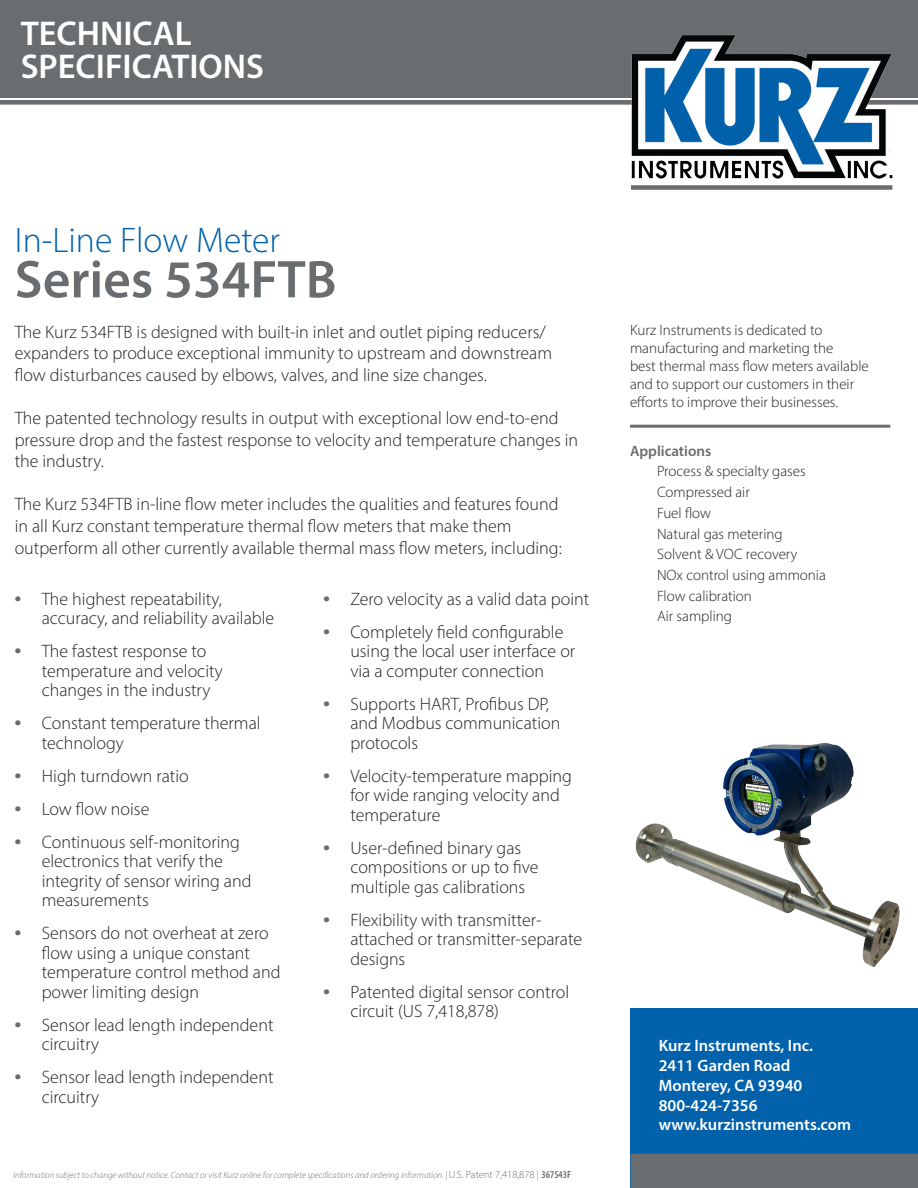
<style>
.page{position:relative;width:918px;height:1188px;background:#fff}
.page>*{position:absolute;margin:0;border:0;box-sizing:border-box;transform-origin:0 0}
.Cover_productName_gr{font:600 53.55px "Myriad Pro";color:#696d6f}
.Cover_productCategor{font:300 35.7px "Myriad Pro";color:#0161aa}
.Cover_description{font:600 34.5px "Myriad Pro";color:#fff}
.Cover_body{font:300 18px/19.5px "Myriad Pro";color:#231f20}
.Cover_companyInfo_wh{font:600 16.5px "Myriad Pro";color:#fff}
.Cover_philosophy{font:300 15px/18px "Myriad Pro";color:#231f20}
.Cover_applications_n{font:300 15px "Myriad Pro";color:#231f20}
.Cover_applications_h{font:600 15px "Myriad Pro";color:#696d6f}
.Cover_disclaimer{font:italic 300 9px "Myriad Pro";color:#696d6f}
.s1{font-family:"Arial";font-weight:700;color:#696d6f}
.s2{font-style:normal;font-size:10.5px}
.s3{font-weight:600;font-style:normal;font-stretch:condensed;font-size:10.5px}
</style>
<div class="page">
<div style="left:631px;top:1009px;width:287px;height:179px;background:#0161aa"></div>
<div style="left:631px;top:1154px;width:287px;height:34px;background:#696d6f"></div>
<div style="left:0;top:0;width:918px;height:97px;background:#696d6f"></div>
<div style="left:0;top:100px;width:918px;height:5px;border:2px solid #696d6f"></div>
<hr style="left:630px;top:425px;width:260px;height:3px;background:#696d6f">
<img style="left:635px;top:742px;width:265px;height:225px">
<div style="left:631px;top:185px;width:261px;height:5px;background:#696d6f"></div>
<img style="left:629px;top:35px;width:265px;height:144px">
<p class="Cover_description" style="left:21px;top:12px;width:173px">TECHNICAL</p>
<p class="Cover_description" style="left:21px;top:45px;width:245px">SPECIFICATIONS</p>
<p class="Cover_productCategor" style="left:15px;top:219px;width:267px">In-Line Flow Meter</p>
<p class="Cover_productName_gr" style="left:15px;top:245px;width:323px">Series 534FTB</p>
<p class="Cover_body" style="left:15px;top:321px;width:539px;line-height:21.6px">The Kurz 534FTB is designed with built-in inlet and outlet piping reducers/ expanders to produce exceptional immunity to upstream and downstream flow disturbances caused by elbows, valves, and line size changes.</p>
<p class="Cover_body" style="left:15px;top:407px;width:565px;line-height:21.6px">The patented technology results in output with exceptional low end-to-end pressure drop and the fastest response to velocity and temperature changes in the industry.</p>
<p class="Cover_body" style="left:15px;top:493px;width:549px;line-height:21.6px">The Kurz 534FTB in-line flow meter includes the qualities and features found in all Kurz constant temperature thermal flow meters that make them outperform all other currently available thermal mass flow meters, including:</p>
<p class="Cover_body" style="left:42px;top:589px;width:234px;text-indent:-27px"><span class="s1">•</span> The highest repeatability, accuracy, and reliability available</p>
<p class="Cover_body" style="left:42px;top:641px;width:183px;text-indent:-27px"><span class="s1">•</span> The fastest response to temperature and velocity changes in the industry</p>
<p class="Cover_body" style="left:42px;top:713px;width:221px;text-indent:-27px"><span class="s1">•</span> Constant temperature thermal technology</p>
<p class="Cover_body" style="left:15px;top:766px;width:176px"><span class="s1">•</span> High turndown ratio</p>
<p class="Cover_body" style="left:15px;top:799px;width:136px"><span class="s1">•</span> Low flow noise</p>
<p class="Cover_body" style="left:42px;top:832px;width:211px;text-indent:-27px"><span class="s1">•</span> Continuous self‐monitoring electronics that verify the integrity of sensor wiring and measurements</p>
<p class="Cover_body" style="left:42px;top:923px;width:240px;text-indent:-27px"><span class="s1">•</span> Sensors do not overheat at zero flow using a unique constant temperature control method and power limiting design</p>
<p class="Cover_body" style="left:42px;top:1015px;width:233px;text-indent:-27px"><span class="s1">•</span> Sensor lead length independent circuitry</p>
<p class="Cover_body" style="left:42px;top:1067px;width:233px;text-indent:-27px"><span class="s1">•</span> Sensor lead length independent circuitry</p>
<p class="Cover_body" style="left:323px;top:589px;width:268px"><span class="s1">•</span> Zero velocity as a valid data point</p>
<p class="Cover_body" style="left:350px;top:622px;width:226px;text-indent:-27px"><span class="s1">•</span> Completely field configurable using the local user interface or via a computer connection</p>
<p class="Cover_body" style="left:350px;top:694px;width:212px;text-indent:-27px"><span class="s1">•</span> Supports HART, Profibus DP, and Modbus communication protocols</p>
<p class="Cover_body" style="left:350px;top:766px;width:223px;text-indent:-27px"><span class="s1">•</span> Velocity‐temperature mapping for wide ranging velocity and temperature</p>
<p class="Cover_body" style="left:350px;top:838px;width:190px;text-indent:-27px"><span class="s1">•</span> User-defined binary gas compositions or up to five multiple gas calibrations</p>
<p class="Cover_body" style="left:350px;top:910px;width:233px;text-indent:-27px"><span class="s1">•</span> Flexibility with transmitter&shy;attached or transmitter-separate designs</p>
<p class="Cover_body" style="left:350px;top:982px;width:220px;text-indent:-27px"><span class="s1">•</span> Patented digital sensor control circuit (US 7,418,878)</p>
<p class="Cover_disclaimer" style="left:13px;top:1170px;width:559px">Information subject to change without notice. Contact or visit Kurz online for complete specifications and ordering information. | <span class="s2">U.S. Patent 7,418,878 |</span> <span class="s3">367543F</span></p>
<p class="Cover_philosophy" style="left:630px;top:321px;width:240px">Kurz Instruments is dedicated to manufacturing and marketing the<br>best thermal mass flow meters available and to support our customers in their efforts to improve their businesses.</p>
<p class="Cover_applications_h" style="left:630px;top:441px;width:83px">Applications</p>
<p class="Cover_applications_n" style="left:657px;top:462px;width:150px">Process &amp; specialty gases</p>
<p class="Cover_applications_n" style="left:657px;top:483px;width:94px">Compressed air</p>
<p class="Cover_applications_n" style="left:657px;top:504px;width:56px">Fuel flow</p>
<p class="Cover_applications_n" style="left:657px;top:525px;width:127px">Natural gas metering</p>
<p class="Cover_applications_n" style="left:657px;top:545px;width:142px">Solvent &amp; VOC recovery</p>
<p class="Cover_applications_n" style="left:657px;top:566px;width:170px">NOx control using ammonia</p>
<p class="Cover_applications_n" style="left:657px;top:587px;width:96px">Flow calibration</p>
<p class="Cover_applications_n" style="left:657px;top:607px;width:77px">Air sampling</p>
<p class="Cover_companyInfo_wh" style="left:659px;top:1035px;width:156px">Kurz Instruments, Inc.</p>
<p class="Cover_companyInfo_wh" style="left:659px;top:1055px;width:133px">2411 Garden Road</p>
<p class="Cover_companyInfo_wh" style="left:659px;top:1075px;width:145px">Monterey, CA 93940</p>
<p class="Cover_companyInfo_wh" style="left:659px;top:1095px;width:100px">800-424-7356</p>
<p class="Cover_companyInfo_wh" style="left:659px;top:1114px;width:194px">www.kurzinstruments.com</p>
</div>
